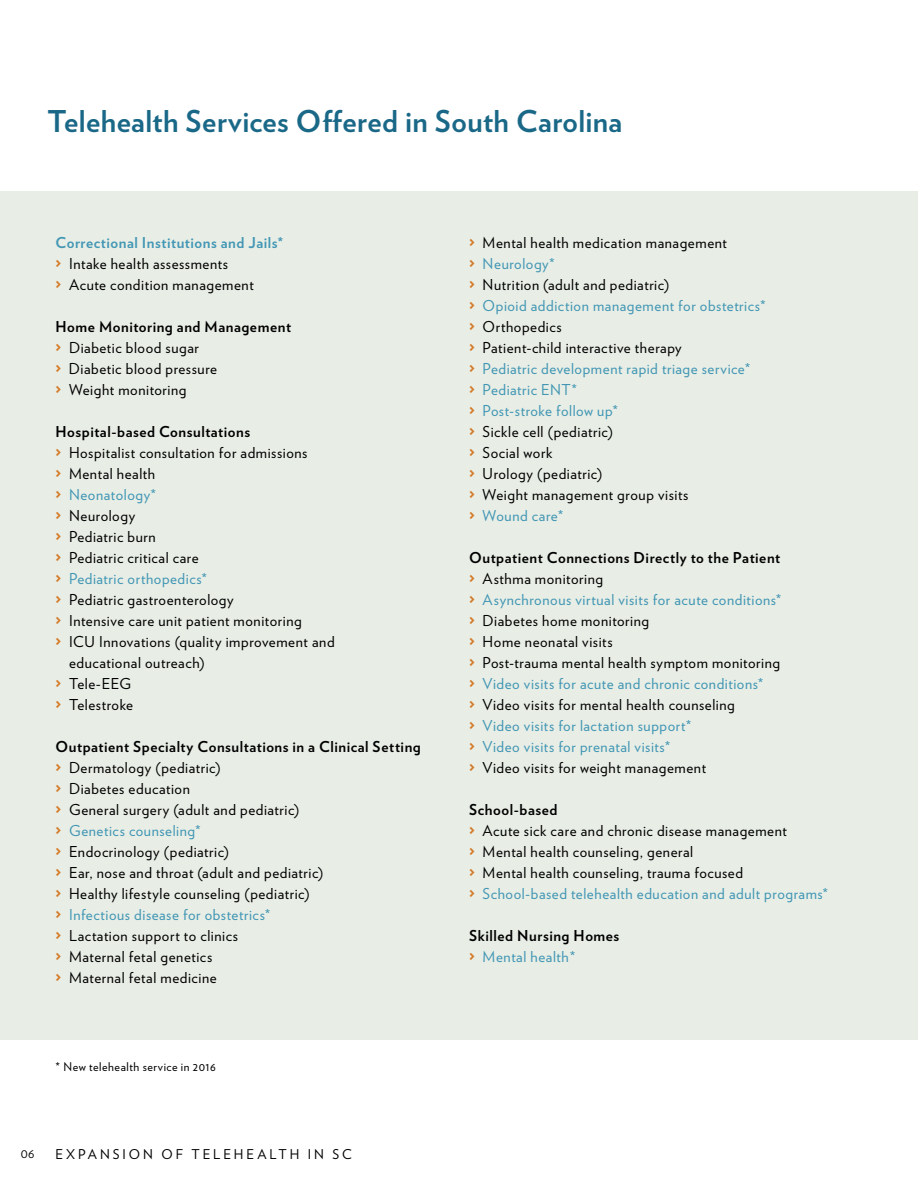
<style>
.page{position:relative;width:918px;height:1188px;background:#fff}
.page>*{position:absolute;margin:0;border:0;box-sizing:border-box;transform-origin:0 0}
.t1{font:700 30px "Verlag";letter-spacing:.01em;color:#1a6887}
.t2{font:15px/21px "Verlag";letter-spacing:.035em;color:#000}
.t3{font:700 15px/21px "Verlag";letter-spacing:.035em;color:#000}
.t4{font:15px "Verlag";letter-spacing:.035em;color:#4296b4}
.t5{font:13.5px "Verlag";letter-spacing:.22em;color:#000}
.t6{font:12px "Verlag";letter-spacing:.045em;color:#000}
.t7{font:10.5px "Verlag";color:#000}
.s1{font-weight:700;color:#4296b4}
.s2{font-weight:900;color:#d57a27}
.s3{font-weight:700}
.s4{color:#4296b4}
.s5{font-weight:400;color:#4296b4}
</style>
<div class="page">
<div style="left:0;top:191px;width:918px;height:849px;background:#e8eee6"></div>
<h1 class="t1" style="left:48px;top:98px;width:576px">Telehealth Services Offered in South Carolina</h1>
<p class="t2" style="left:56px;top:232px;width:229px"><span class="s1">Correctional Institutions and Jails* </span><span class="s2">&gt;</span> Intake health assessments<br><span class="s2">&gt;</span> Acute condition management</p>
<p class="t2" style="left:56px;top:316px;width:237px"><span class="s3">Home Monitoring and Management </span><span class="s2">&gt;</span> Diabetic blood sugar<br><span class="s2">&gt;</span> Diabetic blood pressure<br><span class="s2">&gt;</span> Weight monitoring</p>
<p class="t3" style="left:56px;top:421px;width:196px">Hospital-based Consultations</p>
<p class="t2" style="left:56px;top:442px;width:253px"><span class="s2">&gt;</span> Hospitalist consultation for admissions</p>
<p class="t2" style="left:56px;top:463px;width:101px"><span class="s2">&gt;</span> Mental health</p>
<p class="t4" style="left:56px;top:484px;width:102px"><span class="s2">&gt;</span> Neonatology*</p>
<p class="t2" style="left:56px;top:505px;width:81px"><span class="s2">&gt;</span> Neurology</p>
<p class="t2" style="left:56px;top:526px;width:102px"><span class="s2">&gt;</span> Pediatric burn</p>
<p class="t2" style="left:56px;top:547px;width:145px"><span class="s2">&gt;</span> Pediatric critical care</p>
<p class="t4" style="left:56px;top:568px;width:153px"><span class="s2">&gt;</span> Pediatric orthopedics*</p>
<p class="t2" style="left:56px;top:589px;width:180px"><span class="s2">&gt;</span> Pediatric gastroenterology</p>
<p class="t2" style="left:56px;top:610px;width:248px"><span class="s2">&gt;</span> Intensive care unit patient monitoring</p>
<p class="t2" style="left:56px;top:631px;width:281px"><span class="s2">&gt;</span> ICU Innovations (quality improvement and</p>
<p class="t2" style="left:69px;top:652px;width:137px">educational outreach)</p>
<p class="t2" style="left:56px;top:673px;width:77px"><span class="s2">&gt;</span> Tele-EEG</p>
<p class="t2" style="left:56px;top:694px;width:79px"><span class="s2">&gt;</span> Telestroke</p>
<p class="t2" style="left:56px;top:736px;width:367px"><span class="s3">Outpatient Specialty Consultations in a Clinical Setting </span><span class="s2">&gt;</span> Dermatology (pediatric)<br><span class="s2">&gt;</span> Diabetes education<br><span class="s2">&gt;</span> General surgery (adult and pediatric)<br><span class="s2">&gt;</span> <span class="s4">Genetics counseling*<br></span><span class="s2">&gt;</span> Endocrinology (pediatric)<br><span class="s2">&gt;</span> Ear, nose and throat (adult and pediatric)<br><span class="s2">&gt;</span> Healthy lifestyle counseling (pediatric)<br><span class="s2">&gt;</span> <span class="s4">Infectious disease for obstetrics*<br></span><span class="s2">&gt;</span> Lactation support to clinics<br><span class="s2">&gt;</span> Maternal fetal genetics<br><span class="s2">&gt;</span> Maternal fetal medicine</p>
<p class="t6" style="left:56px;top:1058px;width:162px">* New telehealth service in 2016</p>
<p class="t7" style="left:21px;top:1146px;width:15px">06</p>
<p class="t5" style="left:56px;top:1144px;width:298px">EXPANSION OF TELEHEALTH IN SC</p>
<p class="t2" style="left:469px;top:232px;width:298px"><span class="s2">&gt;</span> Mental health medication management<br><span class="s2">&gt;</span> <span class="s4">Neurology*<br></span><span class="s2">&gt;</span> Nutrition (adult and pediatric)<br><span class="s2">&gt;</span> <span class="s4">Opioid addiction management for obstetrics* </span><span class="s2">&gt;</span> Orthopedics<br><span class="s2">&gt;</span> Patient-child interactive therapy<br><span class="s2">&gt;</span> <span class="s4">Pediatric development rapid triage service*<br></span><span class="s2">&gt;</span> <span class="s4">Pediatric ENT*<br></span><span class="s2">&gt;</span> <span class="s4">Post-stroke follow up*<br></span><span class="s2">&gt;</span> Sickle cell (pediatric)<br><span class="s2">&gt;</span> Social work<br><span class="s2">&gt;</span> Urology (pediatric)<br><span class="s2">&gt;</span> Weight management group visits<br><span class="s2">&gt;</span> <span class="s4">Wound care*</span></p>
<p class="t2" style="left:469px;top:547px;width:314px"><span class="s3">Outpatient Connections Directly to the Patient </span><span class="s2">&gt;</span> Asthma monitoring<br><span class="s2">&gt;</span> <span class="s4">Asynchronous virtual visits for acute conditions* </span><span class="s2">&gt;</span> Diabetes home monitoring<br><span class="s2">&gt;</span> Home neonatal visits<br><span class="s2">&gt;</span> Post-trauma mental health symptom monitoring <span class="s2">&gt;</span> <span class="s4">Video visits for acute and chronic conditions*<br></span><span class="s2">&gt;</span> Video visits for mental health counseling<br><span class="s2">&gt;</span> <span class="s4">Video visits for lactation support*<br></span><span class="s2">&gt;</span> <span class="s4">Video visits for prenatal visits*<br></span><span class="s2">&gt;</span> Video visits for weight management</p>
<p class="t2" style="left:469px;top:799px;width:361px"><span class="s3">School-based<br></span><span class="s2">&gt;</span> Acute sick care and chronic disease management<br><span class="s2">&gt;</span> Mental health counseling, general<br><span class="s2">&gt;</span> Mental health counseling, trauma focused<br><span class="s2">&gt;</span> <span class="s4">School-based telehealth education and adult programs*</span></p>
<p class="t3" style="left:469px;top:925px;width:152px">Skilled Nursing Homes <span class="s2">&gt;</span> <span class="s5">Mental health*</span></p>
</div>
